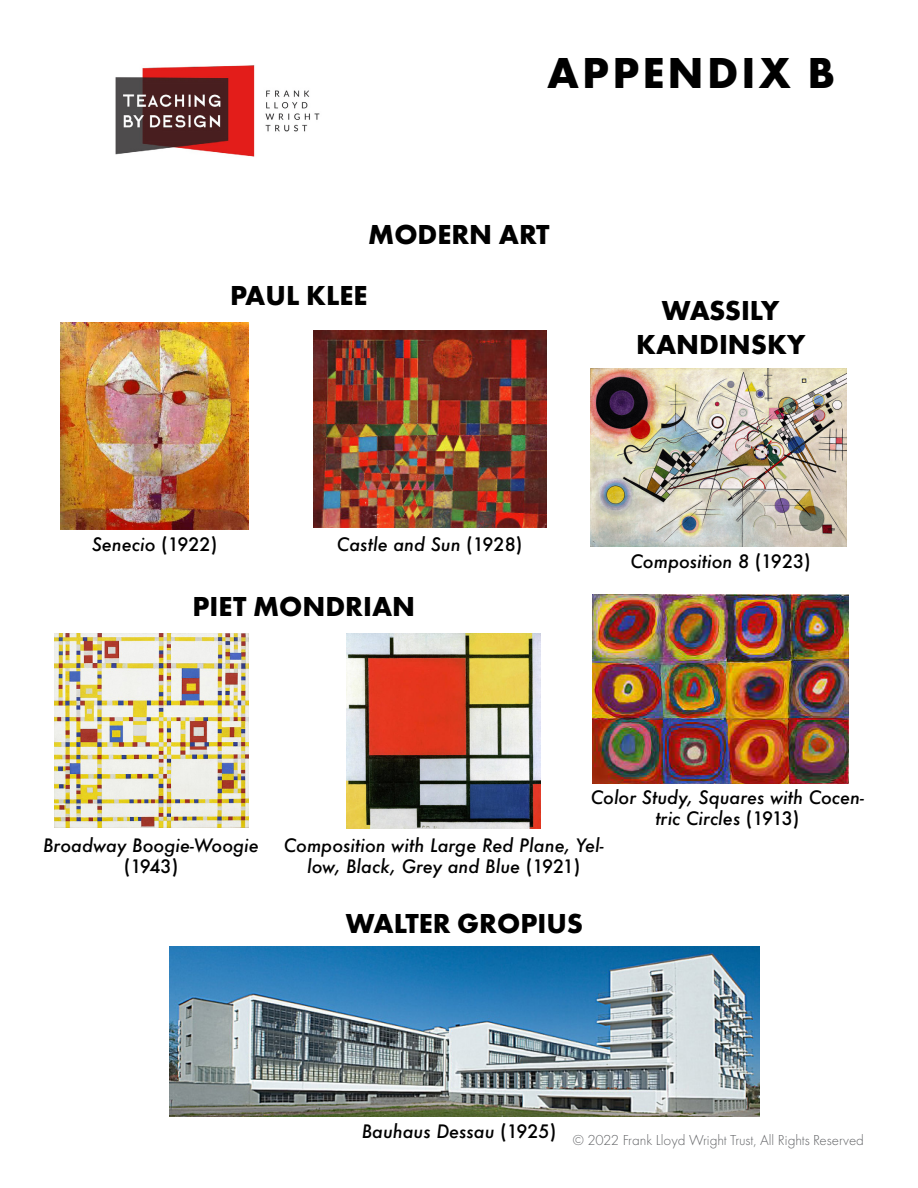
<style>
.page{position:relative;width:918px;height:1188px;background:#fff}
.page>*{position:absolute;margin:0;border:0;box-sizing:border-box;transform-origin:0 0}
.t1{font:700 45px "Futura PT";letter-spacing:.07em;color:#000}
.t2{font:700 28.5px/34.2px "Futura PT";color:#000;text-align:center}
.t3{font:italic 500 18px/21.6px "Futura";color:#000;text-align:center}
.t4{font:500 18px "Futura";color:#000}
.t5{font:300 15px "Futura PT";color:#656669}
.s1{font-style:normal}
</style>
<div class="page">
<img style="left:169px;top:946px;width:591px;height:171px">
<img style="left:313px;top:330px;width:233px;height:197px">
<img style="left:54px;top:633px;width:194px;height:195px">
<img style="left:347px;top:633px;width:194px;height:195px">
<img style="left:61px;top:323px;width:187px;height:207px">
<img style="left:591px;top:369px;width:255px;height:178px">
<img style="left:593px;top:594px;width:255px;height:189px">
<img style="left:115px;top:65px;width:205px;height:92px">
<h1 class="t1" style="left:547px;top:44px;width:290px">APPENDIX B</h1>
<h2 class="t2" style="left:368px;top:217px;width:183px">MODERN ART</h2>
<h2 class="t2" style="left:230px;top:278px;width:138px">PAUL KLEE</h2>
<h2 class="t2" style="left:636px;top:293px;width:171px">WASSILY<br>KANDINSKY</h2>
<p class="t3" style="left:92px;top:533px;width:127px">Senecio <span class="s1">(1922)</span></p>
<p class="t3" style="left:337px;top:533px;width:187px">Castle and Sun <span class="s1">(1928)</span></p>
<h2 class="t2" style="left:192px;top:588px;width:224px">PIET MONDRIAN</h2>
<p class="t3" style="left:630px;top:551px;width:182px">Composition 8 <span class="s1">(1923)</span></p>
<p class="t3" style="left:591px;top:786px;width:275px">Color Study, Squares with Cocen&shy;tric Circles <span class="s1">(1913)</span></p>
<p class="t3" style="left:43px;top:834px;width:217px">Broadway Boogie-Woogie</p>
<p class="t4" style="left:124px;top:854px;width:56px">(1943)</p>
<p class="t3" style="left:284px;top:834px;width:322px">Composition with Large Red Plane, Yel&shy;low, Black, Grey and Blue <span class="s1">(1921)</span></p>
<h2 class="t2" style="left:346px;top:906px;width:239px">WALTER GROPIUS</h2>
<p class="t3" style="left:362px;top:1121px;width:196px">Bauhaus Dessau <span class="s1">(1925)</span></p>
<p class="t5" style="left:573px;top:1132px;width:293px">© 2022 Frank Lloyd Wright Trust, All Rights Reserved</p>
</div>
